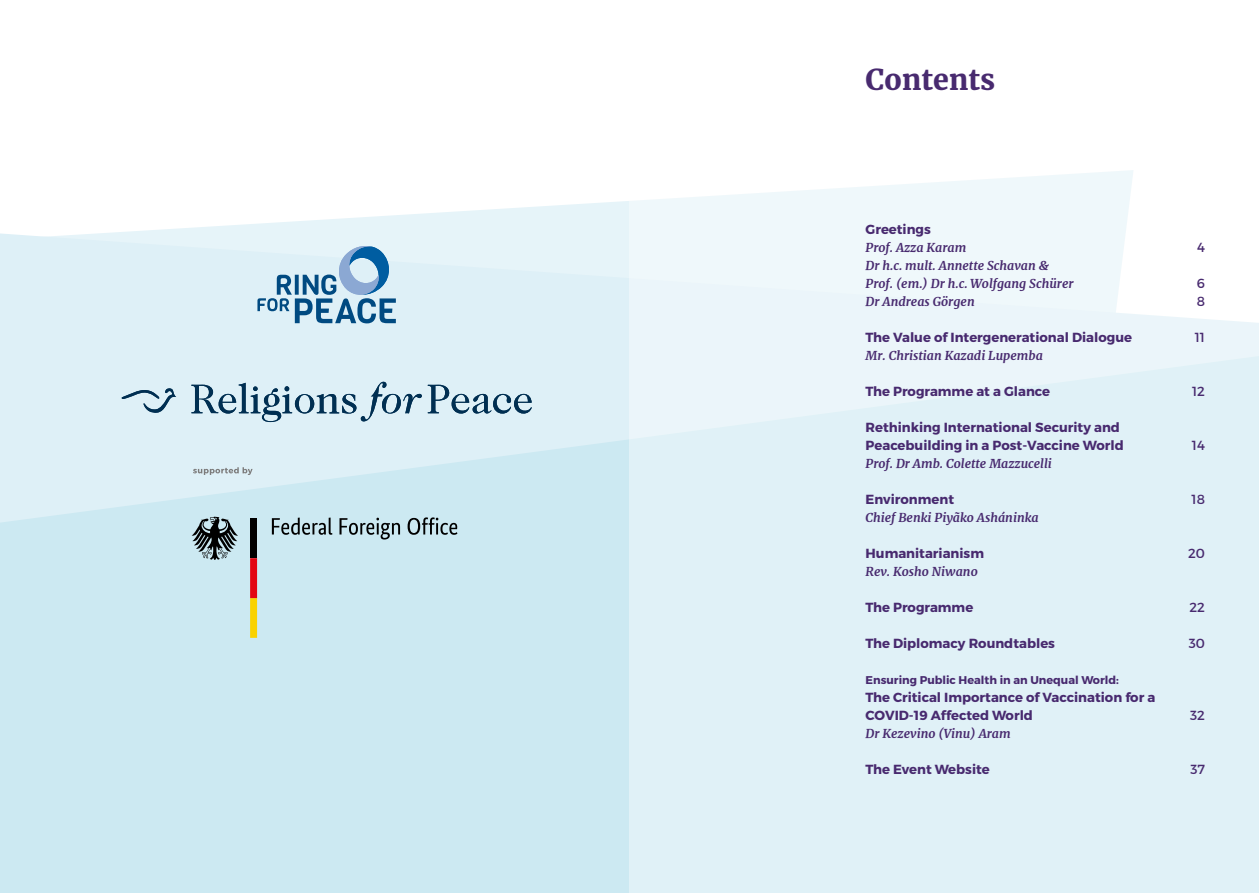
<style>
.page{position:relative;width:1259px;height:893px;background:#fff}
.page>*{position:absolute;margin:0;border:0;box-sizing:border-box;transform-origin:0 0}
.t1{font:700 28.5px "Merriweather";color:#482a6f}
.t2{font:700 13.2px/18px "Montserrat";color:#482a6f}
.t3{font:13.2px "Montserrat";color:#482a6f}
.t4{font:italic 700 12.3px/18px "Merriweather";color:#482a6f}
.t5{font:700 11.25px "Montserrat";color:#482a6f}
</style>
<div class="page">
<svg style="left:111px;top:201px;width:518px;height:32px;fill:#edf7fa"></svg>
<div style="left:0;top:233px;width:629px;height:123px;background:#def0f7"></div>
<svg style="left:0;top:356px;width:629px;height:537px;fill:#cce9f2"></svg>
<div style="left:629px;top:0;width:630px;height:893px;background:linear-gradient(to bottom,#fdfeff,#d7edf5)"></div>
<svg style="left:193px;top:467px;width:60px;height:8px"></svg>
<svg style="left:191px;top:382px;width:231px;height:40px"></svg>
<svg style="left:428px;top:385px;width:104px;height:29px"></svg>
<svg style="left:122px;top:388px;width:54px;height:25px"></svg>
<svg style="left:257px;top:245px;width:139px;height:78px"></svg>
<svg style="left:272px;top:517px;width:185px;height:22px"></svg>
<svg style="left:250px;top:558px;width:7px;height:80px"></svg>
<svg style="left:192px;top:517px;width:46px;height:43px"></svg>
<div style="left:250px;top:519px;width:7px;height:39px;background:#000"></div>
<h1 class="t1" style="left:865px;top:66px;width:131px">Contents</h1>
<p class="t2" style="left:865px;top:221px;width:67px">Greetings</p>
<p class="t4" style="left:865px;top:239px;width:102px">Prof. Azza Karam</p>
<p class="t3" style="left:1197px;top:241px;width:9px">4</p>
<p class="t4" style="left:865px;top:257px;width:209px">Dr h.c. mult. Annette Schavan &amp;<br>Prof. (em.) Dr h.c. Wolfgang Schürer</p>
<p class="t3" style="left:1196px;top:277px;width:10px">6</p>
<p class="t4" style="left:865px;top:293px;width:111px">Dr Andreas Görgen</p>
<p class="t3" style="left:1196px;top:295px;width:10px">8</p>
<p class="t2" style="left:865px;top:329px;width:268px">The Value of Intergenerational Dialogue</p>
<p class="t3" style="left:1194px;top:331px;width:12px">11</p>
<p class="t4" style="left:865px;top:347px;width:179px">Mr. Christian Kazadi Lupemba</p>
<p class="t2" style="left:865px;top:383px;width:186px">The Programme at a Glance</p>
<p class="t3" style="left:1192px;top:385px;width:14px">12</p>
<p class="t2" style="left:865px;top:419px;width:260px">Rethinking Inter national Security and<br>Peacebuilding in a Post-Vaccine World</p>
<p class="t3" style="left:1192px;top:439px;width:15px">14</p>
<p class="t4" style="left:865px;top:455px;width:188px">Prof. Dr Amb. Colette Mazzucelli</p>
<p class="t2" style="left:865px;top:491px;width:90px">Environment</p>
<p class="t3" style="left:1191px;top:493px;width:15px">18</p>
<p class="t4" style="left:865px;top:509px;width:175px">Chief Benki Piyãko Asháninka</p>
<p class="t2" style="left:865px;top:545px;width:120px">Humanitarianism</p>
<p class="t3" style="left:1188px;top:547px;width:18px">20</p>
<p class="t4" style="left:865px;top:563px;width:114px">Rev. Kosho Niwano</p>
<p class="t2" style="left:865px;top:599px;width:109px">The Programme</p>
<p class="t3" style="left:1189px;top:601px;width:17px">22</p>
<p class="t2" style="left:865px;top:635px;width:191px">The Diplomacy Roundtables</p>
<p class="t3" style="left:1188px;top:637px;width:18px">30</p>
<p class="t5" style="left:865px;top:675px;width:255px">Ensuring Public Health in an Unequal World:</p>
<p class="t2" style="left:865px;top:689px;width:291px">The Critical Importance of Vaccination for a<br>COVID-19 Affected World</p>
<p class="t3" style="left:1190px;top:709px;width:16px">32</p>
<p class="t4" style="left:865px;top:725px;width:147px">Dr Kezevino (Vinu) Aram</p>
<p class="t2" style="left:865px;top:761px;width:126px">The Event Website</p>
<p class="t3" style="left:1190px;top:763px;width:16px">37</p>
</div>
